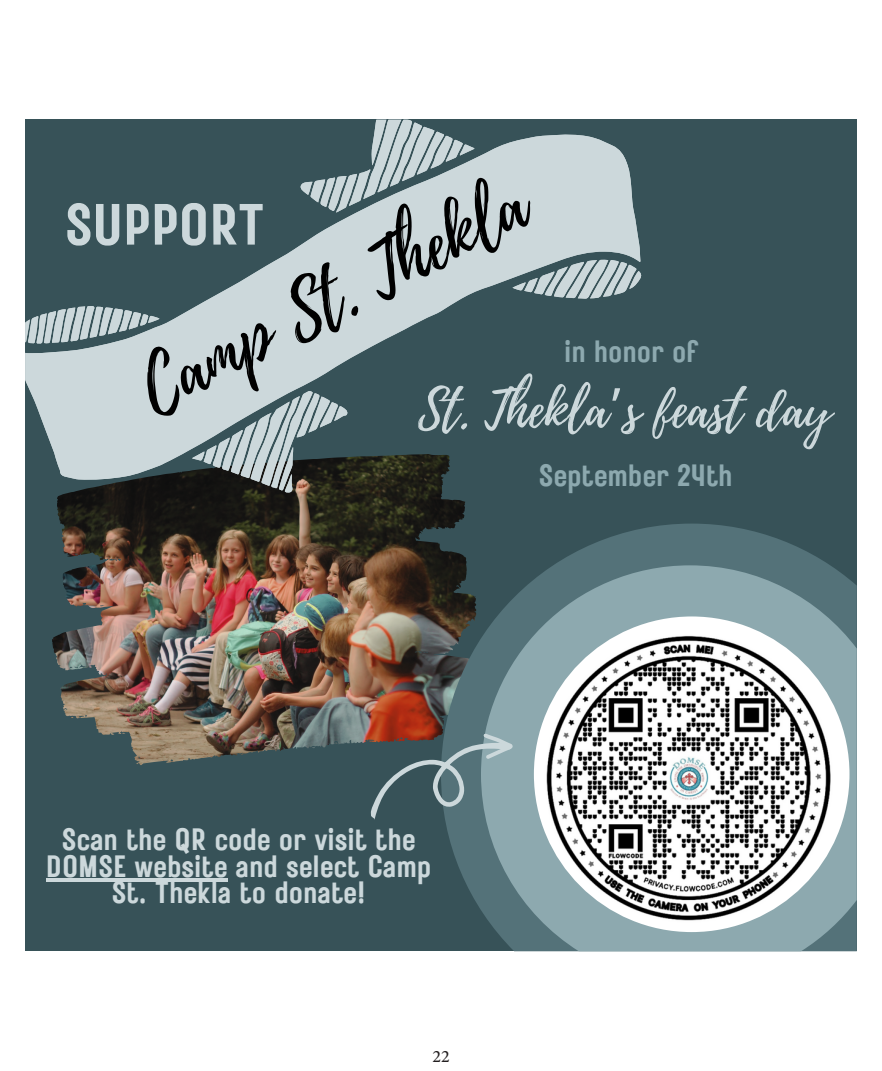
<style>
.page{position:relative;width:882px;height:1071px;background:#fff}
.page>*{position:absolute;margin:0;border:0;box-sizing:border-box;transform-origin:0 0}
.t1{font:70.88px "Playlist Script";color:#000}
.t2{font:58.1px "Rustic Printed";color:#ccd8db}
.t3{font:50.93px "Playlist Script";color:#ccd8db}
.t4{font:30.8px/26.9px "Rustic Printed";color:#ccd8db;text-align:center}
.t5{font:30.8px "Rustic Printed";color:#8da9af}
.t6{font:24.5px "Adobe Arabic";color:#231f20}
.s1{font-family:"Noto Sans Gurmukhi"}
</style>
<div class="page">
<img style="left:25px;top:120px;width:832px;height:831px">
<img style="left:56px;top:493px;width:371px;height:62px">
<svg style="left:25px;top:120px;width:617px;height:373px;fill:#375258"></svg>
<svg style="left:441px;top:524px;width:416px;height:427px;fill:#375258"></svg>
<svg style="left:481px;top:565px;width:376px;height:386px;fill:#8da9af"></svg>
<img style="left:534px;top:616px;width:316px;height:316px;border-radius:158px">
<svg style="left:371px;top:734px;width:142px;height:86px"></svg>
<hr style="left:46px;top:879px;width:181px;height:3px;background:#ccd8db">
<p class="t1" style="left:122px;top:347px;width:426px;rotate:-27deg">Camp St. Thekla</p>
<p class="t2" style="left:65px;top:185px;width:201px">SUPPORT</p>
<p class="t5" style="left:564px;top:330px;width:136px">in honor of</p>
<p class="t3" style="left:418px;top:373px;width:415px">St. Thekla<span class="s1">’</span>s feast day</p>
<p class="t5" style="left:539px;top:454px;width:195px">September 24th</p>
<p class="t4" style="left:46px;top:825px;width:387px">Scan the QR code or visit the<br>DOMSE website and select Camp<br>St. Thekla to donate!</p>
<p class="t6" style="left:432px;top:1039px;width:19px">22</p>
</div>
